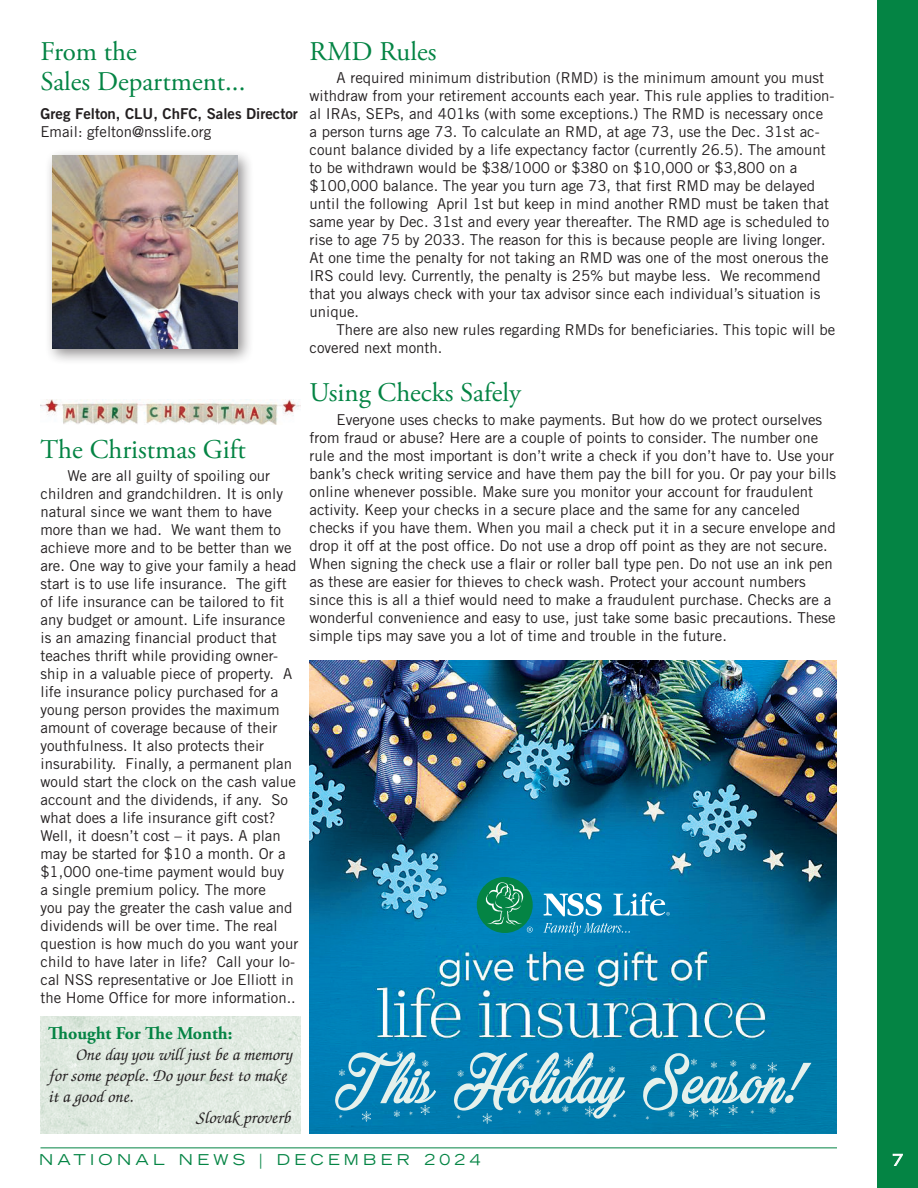
<style>
.page{position:relative;width:918px;height:1188px;background:#fff}
.page>*{position:absolute;margin:0;border:0;box-sizing:border-box;transform-origin:0 0}
.t1{font:27px/30px "Adobe Garamond Pro";color:#048444}
.t2{font:italic 500 18px "Zapf Chancery";color:#231f20}
.t3{font:700 18px "Adobe Garamond Pro";color:#048444}
.t4{font:15px/18px "Trade Gothic LT Std";color:#231f20}
.t5{font:15px "Trade Gothic LT Std Bd 2";color:#231f20}
.t6{font:expanded 15px "Trade Gothic LT Std";letter-spacing:.29em;color:#048444}
.t7{font:expanded 15px "Trade Gothic LT Std";color:#fff}
</style>
<div class="page">
<div style="left:878px;top:0;width:40px;height:1188px;background:#048444"></div>
<svg style="left:892px;top:1153px;width:11px;height:13px"></svg>
<hr style="left:40px;top:1148px;width:797px;height:1px;background:#048444">
<img style="left:40px;top:1016px;width:261px;height:118px">
<div style="left:45px;top:148px;width:210px;height:217px;background:#231f20;opacity:.5"></div>
<img style="left:52px;top:156px;width:186px;height:192px">
<img style="left:40px;top:399px;width:261px;height:26px">
<img style="left:310px;top:661px;width:527px;height:473px">
<svg style="left:335px;top:1051px;width:476px;height:73px;background:#3897bc"></svg>
<div style="left:477px;top:877px;width:56px;height:56px;background:#048444;border-radius:50%"></div>
<svg style="left:543px;top:893px;width:59px;height:23px"></svg>
<svg style="left:613px;top:892px;width:57px;height:24px"></svg>
<svg style="left:484px;top:882px;width:49px;height:51px"></svg>
<svg style="left:543px;top:922px;width:87px;height:14px"></svg>
<h1 class="t1" style="left:41px;top:37px;width:206px">From the<br>Sales Department...</h1>
<p class="t5" style="left:41px;top:104px;width:259px">Greg Felton, CLU, ChFC, Sales Director</p>
<p class="t4" style="left:41px;top:122px;width:172px">Email: gfelton@nsslife.org</p>
<h1 class="t1" style="left:40px;top:435px;width:207px">The Christmas Gift</h1>
<p class="t4" style="left:40px;top:466px;width:259px;text-indent:27px">We are all guilty of spoiling our children and grandchildren. It is only natural since we want them to have more than we had. We want them to achieve more and to be better than we are. One way to give your family a head start is to use life insurance. The gift of life insurance can be tailored to fit any budget or amount. Life insurance is an amazing financial product that teaches thrift while providing owner&shy;ship in a valuable piece of property. A life insurance policy purchased for a young person provides the maximum amount of coverage because of their youthfulness. It also protects their insurability. Finally, a permanent plan would start the clock on the cash value account and the dividends, if any. So what does a life insurance gift cost?<br>Well, it doesn’t cost – it pays. A plan may be started for $10 a month. Or a $1,000 one-time payment would buy<br>a single premium policy. The more<br>you pay the greater the cash value and dividends will be over time. The real question is how much do you want your child to have later in life? Call your lo&shy;cal NSS representative or Joe Elliott in the Home Office for more information..</p>
<p class="t3" style="left:48px;top:1022px;width:186px">Thought For The Month:</p>
<p class="t2" style="left:75px;top:1045px;width:218px">One day you will just be a memory</p>
<p class="t2" style="left:48px;top:1066px;width:240px">for some people. Do your best to make</p>
<p class="t2" style="left:48px;top:1087px;width:86px">it a good one.</p>
<p class="t2" style="left:196px;top:1108px;width:96px">Slovak proverb</p>
<h1 class="t1" style="left:310px;top:37px;width:128px">RMD Rules</h1>
<p class="t4" style="left:310px;top:69px;width:526px;text-indent:27px">A required minimum distribution (RMD) is the minimum amount you must withdraw from your retirement accounts each year. This rule applies to tradition&shy;al IRAs, SEPs, and 401ks (with some exceptions.) The RMD is necessary once<br>a person turns age 73. To calculate an RMD, at age 73, use the Dec. 31st ac&shy;count balance divided by a life expectancy factor (currently 26.5). The amount to be withdrawn would be $38/1000 or $380 on $10,000 or $3,800 on a $100,000 balance. The year you turn age 73, that first RMD may be delayed until the following April 1st but keep in mind another RMD must be taken that same year by Dec. 31st and every year thereafter. The RMD age is scheduled to rise to age 75 by 2033. The reason for this is because people are living longer.<br>At one time the penalty for not taking an RMD was one of the most onerous the IRS could levy. Currently, the penalty is 25% but maybe less. We recommend that you always check with your tax advisor since each individual’s situation is unique.</p>
<p class="t4" style="left:310px;top:321px;width:527px;text-indent:27px">There are also new rules regarding RMDs for beneficiaries. This topic will be covered next month.</p>
<h1 class="t1" style="left:310px;top:379px;width:213px">Using Checks Safely</h1>
<p class="t4" style="left:310px;top:410px;width:528px;text-indent:27px">Everyone uses checks to make payments. But how do we protect ourselves from fraud or abuse? Here are a couple of points to consider. The number one rule and the most important is don’t write a check if you don’t have to. Use your bank’s check writing service and have them pay the bill for you. Or pay your bills online whenever possible. Make sure you monitor your account for fraudulent activity. Keep your checks in a secure place and the same for any canceled checks if you have them. When you mail a check put it in a secure envelope and drop it off at the post office. Do not use a drop off point as they are not secure.<br>When signing the check use a flair or roller ball type pen. Do not use an ink pen as these are easier for thieves to check wash. Protect your account numbers since this is all a thief would need to make a fraudulent purchase. Checks are a wonderful convenience and easy to use, just take some basic precautions. These simple tips may save you a lot of time and trouble in the future.</p>
<p class="t6" style="left:39px;top:1150px;width:443px">NATIONAL NEWS | DECEMBER 2024</p>
<p class="t7" style="left:892px;top:1150px;width:12px">7</p>
</div>
